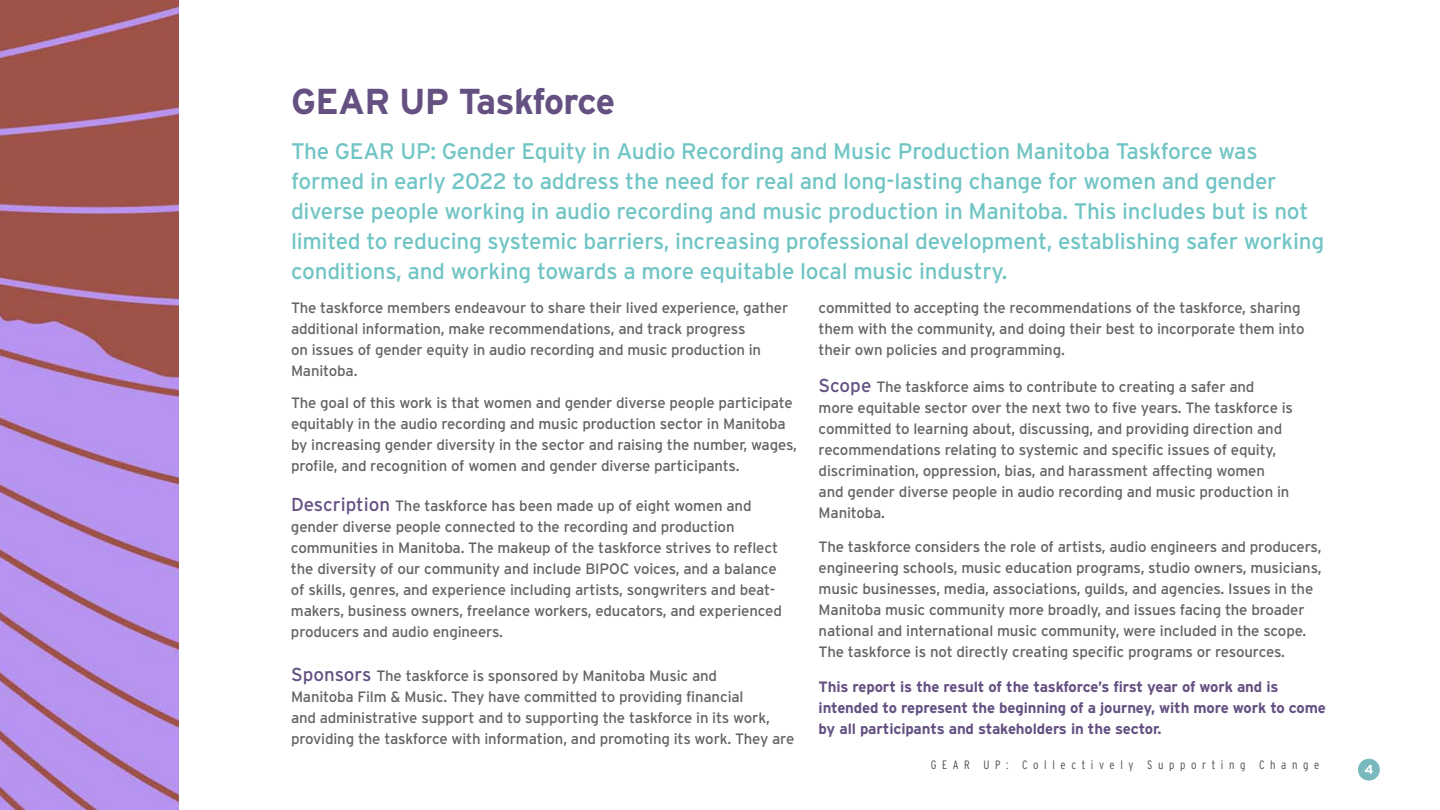
<style>
.page{position:relative;width:1440px;height:810px;background:#fff}
.page>*{position:absolute;margin:0;border:0;box-sizing:border-box;transform-origin:0 0}
.t1{font:700 36px "Interstate";letter-spacing:-.02em;color:#645182}
.t2{font:22.5px/30px "Interstate";letter-spacing:-.01em;color:#70c4c4}
.t3{font:15px/21px "Interstate";letter-spacing:-.01em;color:#636363}
.t4{font:700 15px/21px "Interstate";letter-spacing:-.01em;color:#645182}
.t5{font:700 12.98px "Interstate";color:#fff}
.t6{font:300 condensed 12.15px "Interstate";letter-spacing:.46em;color:#4d4d4d}
.s1{font-size:18.75px;color:#645182}
</style>
<div class="page">
<div style="left:1358px;top:759px;width:22px;height:22px;background:#77b9bd;border-radius:50%"></div>
<img style="left:0;top:0;width:178px;height:810px">
<h1 class="t1" style="left:291px;top:82px;width:326px">GEAR UP Taskforce</h1>
<p class="t2" style="left:291px;top:135px;width:1035px">The GEAR UP: Gender Equity in Audio Recording and Music Production Manitoba Taskforce was formed in early 2022 to address the need for real and long-lasting change for women and gender diverse people working in audio recording and music production in Manitoba. This includes but is not limited to reducing systemic barriers, increasing professional development, establishing safer working conditions, and working towards a more equitable local music industry.</p>
<p class="t3" style="left:291px;top:297px;width:499px">The taskforce members endeavour to share their lived experience, gather additional information, make recommendations, and track progress<br>on issues of gender equity in audio recording and music production in Manitoba.</p>
<p class="t3" style="left:291px;top:392px;width:508px">The goal of this work is that women and gender diverse people participate equitably in the audio recording and music production sector in Manitoba by increasing gender diversity in the sector and raising the number, wages, profile, and recognition of women and gender diverse participants.</p>
<p class="t3" style="left:291px;top:495px;width:493px"><span class="s1">Description</span> The taskforce has been made up of eight women and gender diverse people connected to the recording and production communities in Manitoba. The makeup of the taskforce strives to reflect the diversity of our community and include BIPOC voices, and a balance of skills, genres, and experience including artists, songwriters and beat&shy;makers, business owners, freelance workers, educators, and experienced producers and audio engineers.</p>
<p class="t3" style="left:291px;top:665px;width:505px"><span class="s1">Sponsors</span> The taskforce is sponsored by Manitoba Music and<br>Manitoba Film &amp; Music. They have committed to providing financial<br>and administrative support and to supporting the taskforce in its work, providing the taskforce with information, and promoting its work. They are</p>
<p class="t3" style="left:819px;top:297px;width:488px">committed to accepting the recommendations of the taskforce, sharing them with the community, and doing their best to incorporate them into their own policies and programming.</p>
<p class="t3" style="left:819px;top:376px;width:476px"><span class="s1">Scope</span> The taskforce aims to contribute to creating a safer and more equitable sector over the next two to five years. The taskforce is committed to learning about, discussing, and providing direction and recommendations relating to systemic and specific issues of equity, discrimination, oppression, bias, and harassment affecting women and gender diverse people in audio recording and music production in Manitoba.</p>
<p class="t3" style="left:819px;top:536px;width:505px">The taskforce considers the role of artists, audio engineers and producers, engineering schools, music education programs, studio owners, musicians, music businesses, media, associations, guilds, and agencies. Issues in the Manitoba music community more broadly, and issues facing the broader national and international music community, were included in the scope.<br>The taskforce is not directly creating specific programs or resources.</p>
<p class="t4" style="left:819px;top:676px;width:509px">This report is the result of the taskforce’s first year of work and is intended to represent the beginning of a journey, with more work to come by all participants and stakeholders in the sector.</p>
<p class="t6" style="left:931px;top:757px;width:390px">GEAR UP: Collectively Supporting Change</p>
<p class="t5" style="left:1364px;top:762px;width:11px">4</p>
</div>
